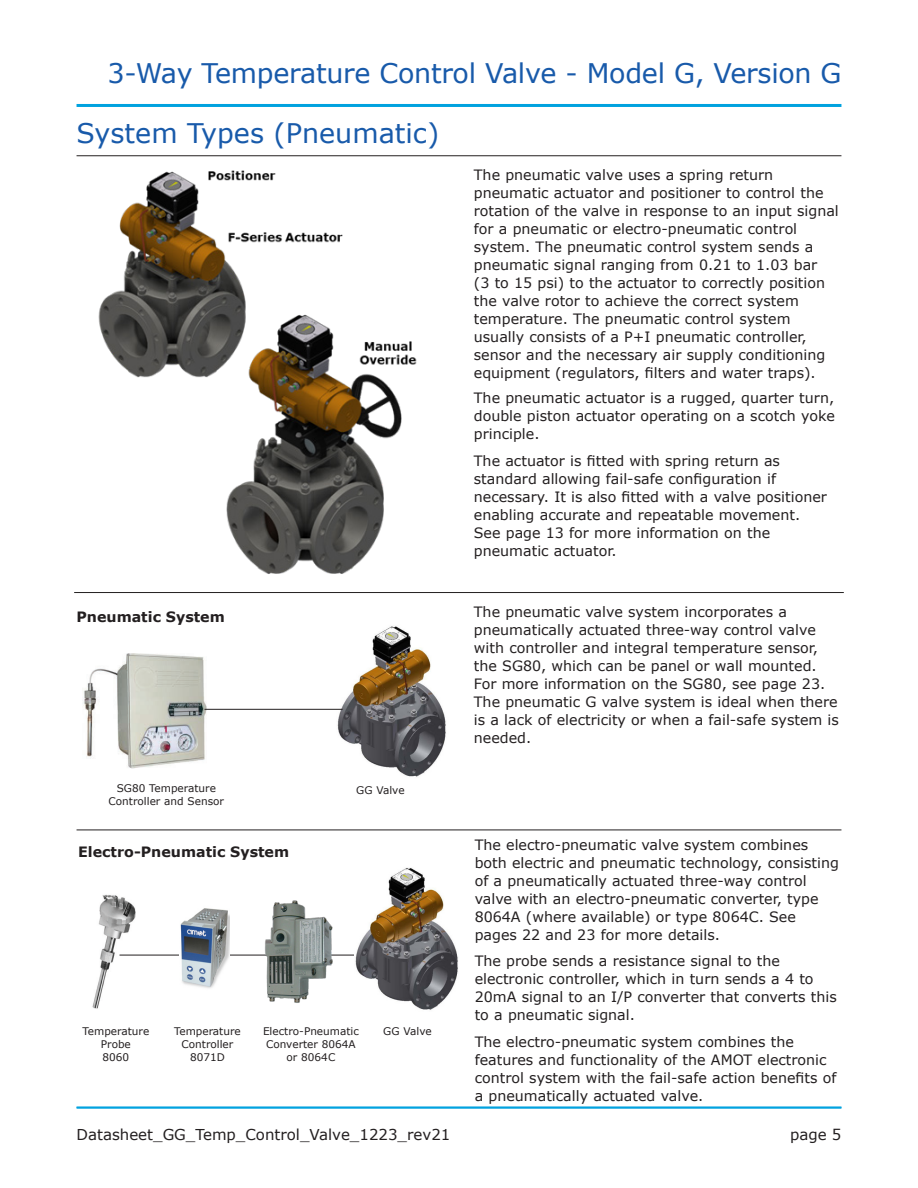
<style>
.page{position:relative;width:918px;height:1188px;background:#fff}
.page>*{position:absolute;margin:0;border:0;box-sizing:border-box;transform-origin:0 0}
.Main_Heading{font:27px "Verdana";letter-spacing:-.01em;color:#185aaa}
.t1{font:15px "Verdana";color:#231f20}
.Body_text{font:14.25px/18px "Verdana";color:#231f20}
.Sub_Heading{font:700 14.25px "Verdana";color:#231f20}
.Small_label{font:10.5px/12.8px "Verdana";color:#231f20;text-align:center}
</style>
<div class="page">
<hr style="left:77px;top:1106px;width:764px;height:2px;background:#00a2df">
<hr style="left:77px;top:1107px;width:764px;height:2px;background:#00a2df">
<hr style="left:77px;top:104px;width:764px;height:3px;background:#00a2df">
<img style="left:337px;top:626px;width:109px;height:151px">
<hr style="left:74px;top:592px;width:770px;height:1px;background:#231f20">
<hr style="left:77px;top:830px;width:764px;height:1px;background:#231f20">
<img style="left:92px;top:894px;width:44px;height:115px">
<hr style="left:77px;top:156px;width:764px;height:1px;background:#231f20">
<img style="left:83px;top:653px;width:123px;height:115px">
<hr style="left:120px;top:955px;width:258px;height:1px;background:#231f20">
<img style="left:179px;top:908px;width:51px;height:80px">
<hr style="left:205px;top:709px;width:138px;height:1px;background:#231f20">
<img style="left:355px;top:868px;width:103px;height:142px">
<img style="left:98px;top:170px;width:319px;height:404px">
<img style="left:252px;top:900px;width:95px;height:103px">
<div style="left:82px;top:419px;width:147px;height:61px;background:#fff"></div>
<h1 class="Main_Heading" style="left:108px;top:54px;width:735px">3-Way Temperature Control Valve - Model G, Version G</h1>
<p class="Main_Heading" style="left:77px;top:114px;width:364px">System Types (Pneumatic)</p>
<p class="Body_text" style="left:474px;top:166px;width:366px">The pneumatic valve uses a spring return pneumatic actuator and positioner to control the rotation of the valve in response to an input signal for a pneumatic or electro-pneumatic control system. The pneumatic control system sends a pneumatic signal ranging from 0.21 to 1.03 bar<br>(3 to 15 psi) to the actuator to correctly position the valve rotor to achieve the correct system temperature. The pneumatic control system usually consists of a P+I pneumatic controller, sensor and the necessary air supply conditioning equipment (regulators, filters and water traps).</p>
<p class="Body_text" style="left:474px;top:389px;width:363px;text-align:justify">The pneumatic actuator is a rugged, quarter turn, double piston actuator operating on a scotch yoke principle.</p>
<p class="Body_text" style="left:474px;top:451px;width:355px">The actuator is fitted with spring return as standard allowing fail-safe configuration if necessary. It is also fitted with a valve positioner enabling accurate and repeatable movement.<br>See page 13 for more information on the pneumatic actuator.</p>
<p class="Sub_Heading" style="left:77px;top:606px;width:150px">Pneumatic System</p>
<p class="Body_text" style="left:474px;top:603px;width:367px">The pneumatic valve system incorporates a pneumatically actuated three-way control valve with controller and integral temperature sensor, the SG80, which can be panel or wall mounted.<br>For more information on the SG80, see page 23.<br>The pneumatic G valve system is ideal when there is a lack of electricity or when a fail-safe system is needed.</p>
<p class="Small_label" style="left:109px;top:782px;width:117px">SG80 Temperature<br>Controller and Sensor</p>
<p class="Small_label" style="left:356px;top:784px;width:50px">GG Valve</p>
<p class="Sub_Heading" style="left:78px;top:842px;width:212px">Electro-Pneumatic System</p>
<p class="Body_text" style="left:475px;top:835px;width:366px">The electro-pneumatic valve system combines both electric and pneumatic technology, consisting of a pneumatically actuated three-way control valve with an electro-pneumatic converter, type 8064A (where available) or type 8064C. See pages 22 and 23 for more details.</p>
<p class="Body_text" style="left:475px;top:952px;width:364px">The probe sends a resistance signal to the electronic controller, which in turn sends a 4 to 20mA signal to an I/P converter that converts this to a pneumatic signal.</p>
<p class="Body_text" style="left:475px;top:1032px;width:363px">The electro-pneumatic system combines the features and functionality of the AMOT electronic control system with the fail-safe action benefits of a pneumatically actuated valve.</p>
<p class="Small_label" style="left:263px;top:1025px;width:97px">Electro-Pneumatic</p>
<p class="Small_label" style="left:383px;top:1025px;width:50px">GG Valve</p>
<p class="Small_label" style="left:266px;top:1038px;width:91px">Converter 8064A or 8064C</p>
<p class="Small_label" style="left:83px;top:1025px;width:68px">Temperature<br>Probe<br>8060</p>
<p class="Small_label" style="left:174px;top:1025px;width:68px">Temperature<br>Controller<br>8071D</p>
<p class="t1" style="left:77px;top:1124px;width:375px">Datasheet_GG_Temp_Control_Valve_1223_rev21</p>
<p class="t1" style="left:790px;top:1124px;width:53px">page 5</p>
</div>
